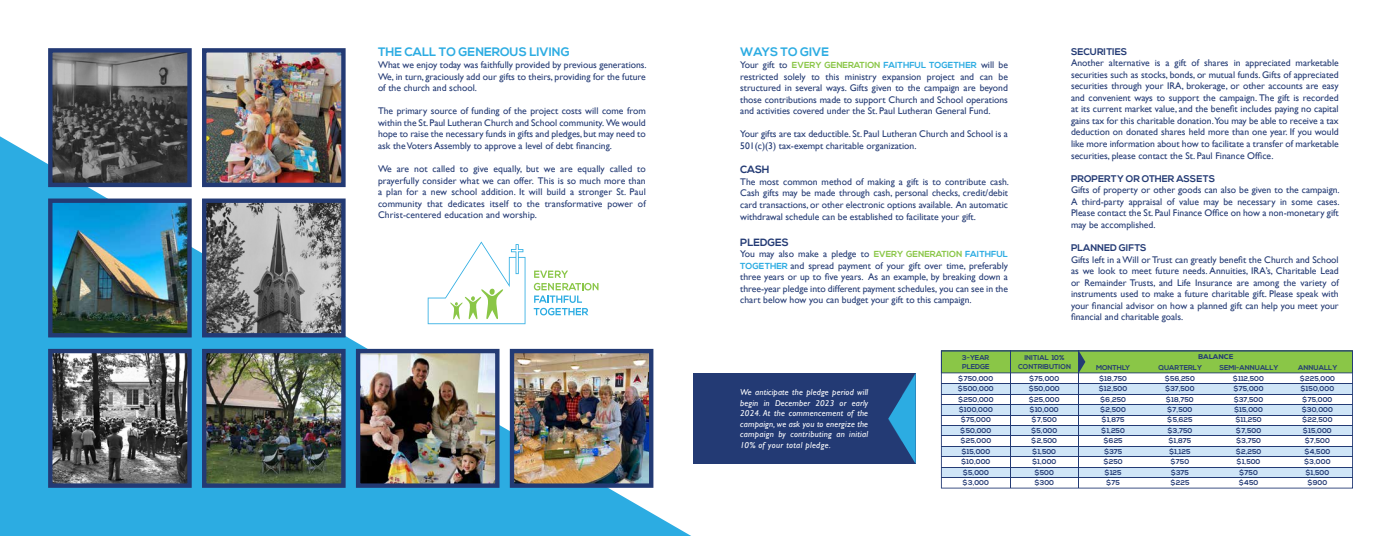
<style>
.page{position:relative;width:1386px;height:536px;background:#fff}
.page>*{position:absolute;margin:0;border:0;box-sizing:border-box;transform-origin:0 0}
.t1{font:700 12.25px "Nexa";color:#2cace2}
.t2{font:700 10.5px "Nexa";color:#233a74}
.t3{font:9.62px/11.5px "Gill Sans";color:#233a74;text-align:justify}
.t4{font:700 9.62px "Nexa";color:#233a74}
.t5{font:italic 8.75px/10.5px "Gill Sans";letter-spacing:.03em;color:#fff;text-align:justify}
.t6{font:700 7px/10.4px "Nexa";color:#233a74;text-align:center}
.t7{font:800 7px "Nexa";color:#233a74}
.s1{font-family:"Nexa";font-weight:700;font-size:8.75px;color:#8ac647}
.s2{font-family:"Nexa";font-weight:700;font-size:8.75px;color:#2cace2}
</style>
<div class="page">
<svg style="left:0;top:136px;width:691px;height:400px"></svg>
<div style="left:693px;top:373px;width:223px;height:91px;background:#233a74"></div>
<svg style="left:888px;top:373px;width:28px;height:91px"></svg>
<img style="left:53px;top:53px;width:134px;height:129px">
<div style="left:48px;top:48px;width:144px;height:139px;border:4px solid #233a74"></div>
<img style="left:53px;top:203px;width:134px;height:129px">
<div style="left:48px;top:198px;width:144px;height:139px;border:4px solid #233a74"></div>
<img style="left:207px;top:53px;width:134px;height:129px">
<div style="left:202px;top:48px;width:144px;height:139px;border:4px solid #233a74"></div>
<img style="left:207px;top:203px;width:134px;height:129px">
<div style="left:202px;top:198px;width:144px;height:139px;border:4px solid #233a74"></div>
<img style="left:207px;top:354px;width:134px;height:128px">
<div style="left:202px;top:349px;width:144px;height:138px;border:4px solid #233a74"></div>
<img style="left:53px;top:354px;width:134px;height:128px">
<div style="left:48px;top:349px;width:144px;height:138px;border:4px solid #233a74"></div>
<img style="left:361px;top:354px;width:134px;height:128px">
<div style="left:356px;top:349px;width:144px;height:138px;border:4px solid #233a74"></div>
<img style="left:515px;top:354px;width:133px;height:128px">
<div style="left:510px;top:349px;width:143px;height:138px;border:4px solid #233a74"></div>
<svg style="left:428px;top:241px;width:97px;height:83px"></svg>
<svg style="left:534px;top:270px;width:65px;height:45px"></svg>
<svg style="left:941px;top:373px;width:412px;height:115px"></svg>
<hr style="left:1010px;top:351px;width:1px;height:137px;background:#233a74">
<hr style="left:1078px;top:351px;width:1px;height:137px;background:#233a74">
<svg style="left:941px;top:350px;width:412px;height:23px;background:#80b84b"></svg>
<p class="t1" style="left:378px;top:45px;width:193px">THE CALL TO GENEROUS LIVING</p>
<p class="t3" style="left:378px;top:59px;width:270px">What we enjoy today was faithfully provided by previous generations.<br>We, in turn, graciously add our gifts to theirs, providing for the future of the church and school.</p>
<p class="t3" style="left:378px;top:105px;width:269px">The primary source of funding of the project costs will come from within the St. Paul Lutheran Church and School community. We would hope to raise the necessary funds in gifts and pledges, but may need to ask the Voters Assembly to approve a level of debt financing.</p>
<p class="t3" style="left:378px;top:163px;width:269px">We are not called to give equally, but we are equally called to prayerfully consider what we can offer. This is so much more than a plan for a new school addition. It will build a stronger St. Paul community that dedicates itself to the transformative power of Christ-centered education and worship.</p>
<p class="t1" style="left:740px;top:45px;width:90px">WAYS TO GIVE</p>
<p class="t3" style="left:740px;top:59px;width:269px">Your gift to <span class="s1">EVERY GENERATION</span> <span class="s2">FAITHFUL TOGETHER</span> will be restricted solely to this ministry expansion project and can be structured in several ways. Gifts given to the campaign are beyond those contributions made to support Church and School operations and activities covered under the St. Paul Lutheran General Fund.</p>
<p class="t3" style="left:740px;top:128px;width:269px">Your gifts are tax deductible. St. Paul Lutheran Church and School is a<br>501(c)(3) tax-exempt charitable organization.</p>
<p class="t2" style="left:740px;top:163px;width:31px">CASH</p>
<p class="t3" style="left:740px;top:175px;width:270px">The most common method of making a gift is to contribute cash.<br>Cash gifts may be made through cash, personal checks, credit/debit card transactions, or other electronic options available. An automatic</p>
<p class="t3" style="left:740px;top:211px;width:237px">withdrawal schedule can be established to facilitate your gift.</p>
<p class="t2" style="left:740px;top:236px;width:50px">PLEDGES</p>
<p class="t3" style="left:740px;top:248px;width:269px">You may also make a pledge to <span class="s1">EVERY GENERATION</span> <span class="s2">FAITHFUL TOGETHER</span> and spread payment of your gift over time, preferably three years or up to five years. As an example, by breaking down a three-year pledge into different payment schedules, you can see in the chart below how you can budget your gift to this campaign.</p>
<p class="t4" style="left:1071px;top:46px;width:58px">SECURITIES</p>
<p class="t3" style="left:1071px;top:57px;width:269px">Another alternative is a gift of shares in appreciated marketable securities such as stocks, bonds, or mutual funds. Gifts of appreciated securities through your IRA, brokerage, or other accounts are easy and convenient ways to support the campaign. The gift is recorded at its current market value, and the benefit includes paying no capital gains tax for this charitable donation.You may be able to receive a tax deduction on donated shares held more than one year. If you would like more information about how to facilitate a transfer of marketable securities, please contact the St. Paul Finance Office.</p>
<p class="t4" style="left:1071px;top:173px;width:146px">PROPERTY OR OTHER ASSETS</p>
<p class="t3" style="left:1071px;top:184px;width:270px">Gifts of property or other goods can also be given to the campaign.<br>A third-party appraisal of value may be necessary in some cases.<br>Please contact the St. Paul Finance Office on how a non-monetary gift may be accomplished.</p>
<p class="t4" style="left:1071px;top:242px;width:77px">PLANNED GIFTS</p>
<p class="t3" style="left:1071px;top:253px;width:269px">Gifts left in a Will or Trust can greatly benefit the Church and School as we look to meet future needs. Annuities, IRA’s, Charitable Lead or Remainder Trusts, and Life Insurance are among the variety of instruments used to make a future charitable gift. Please speak with your financial advisor on how a planned gift can help you meet your financial and charitable goals.</p>
<p class="t5" style="left:740px;top:387px;width:129px">We anticipate the pledge period will begin in December 2023 or early 2024. At the commencement of the campaign, we ask you to energize the campaign by contributing an initial 10% of your total pledge.</p>
<p class="t6" style="left:962px;top:354px;width:29px;line-height:8.4px;text-align:left">3-YEAR<br>PLEDGE</p>
<p class="t6" style="left:1018px;top:354px;width:54px;line-height:8.4px">INITIAL 10%<br>CONTRIBUTION</p>
<p class="t7" style="left:1198px;top:352px;width:37px">BALANCE</p>
<p class="t6" style="left:1096px;top:362px;width:36px">MONTHLY</p>
<p class="t6" style="left:1159px;top:362px;width:45px">QUARTERLY</p>
<p class="t6" style="left:1219px;top:362px;width:61px">SEMI-ANNUALLY</p>
<p class="t6" style="left:1298px;top:362px;width:40px">ANNUALLY</p>
<p class="t6" style="left:958px;top:373px;width:37px">$750,000 $500,000 $250,000 $100,000 $75,000 $50,000 $25,000 $15,000 $10,000 $5,000 $3,000</p>
<p class="t6" style="left:1029px;top:373px;width:33px">$75,000 $50,000 $25,000 $10,000 $7,500 $5,000 $2,500 $1,500 $1,000 $500 $300</p>
<p class="t6" style="left:1099px;top:373px;width:30px">$18,750 $12,500 $6,250 $2,500 $1,875 $1,250 $625 $375 $250 $125 $75</p>
<p class="t6" style="left:1165px;top:373px;width:32px">$56,250 $37,500 $18,750 $7,500 $5,625 $3,750 $1,875 $1,125 $750 $375 $225</p>
<p class="t6" style="left:1233px;top:373px;width:33px">$112,500 $75,000 $37,500 $15,000 $11,250 $7,500 $3,750 $2,250 $1,500 $750 $450</p>
<p class="t6" style="left:1300px;top:373px;width:37px">$225,000 $150,000 $75,000 $30,000 $22,500 $15,000 $7,500 $4,500 $3,000 $1,500 $900</p>
</div>
